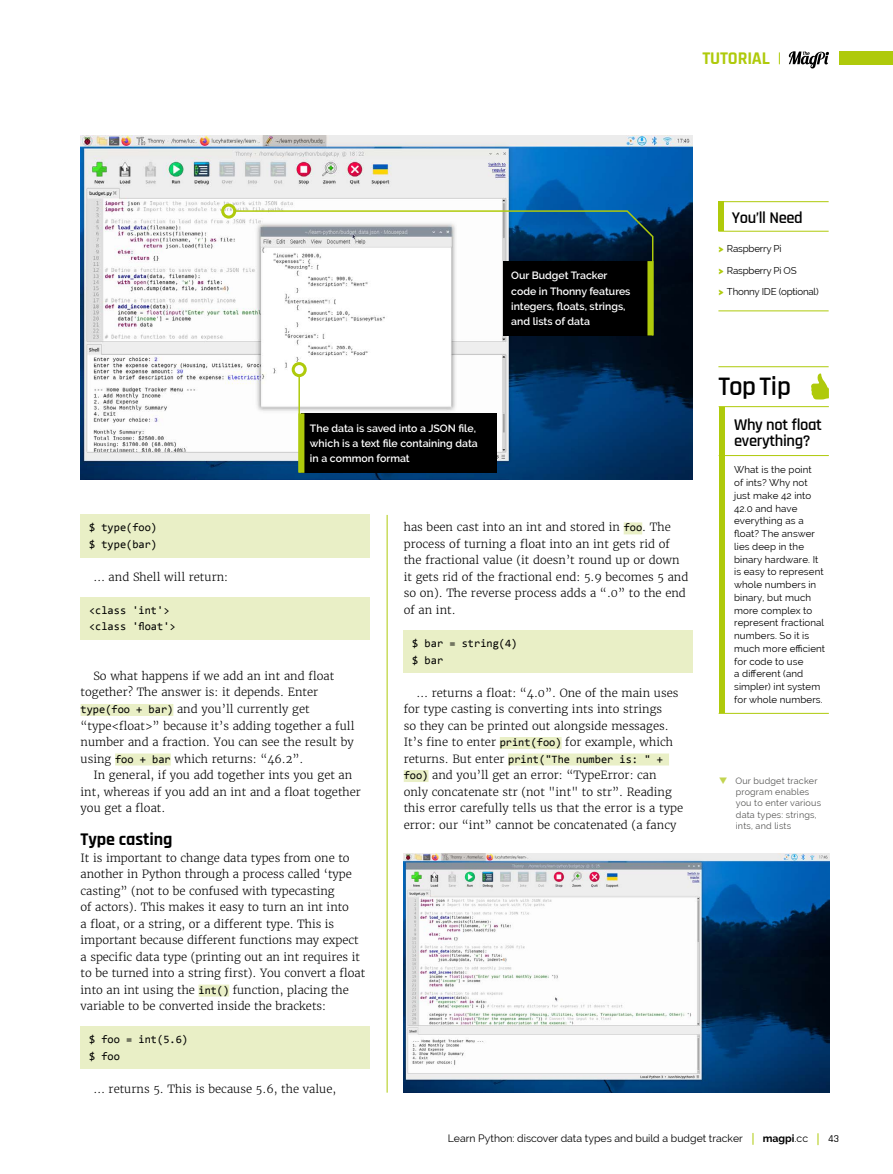
<style>
.page{position:relative;width:893px;height:1174px;background:#fff}
.page>*{position:absolute;margin:0;border:0;box-sizing:border-box;transform-origin:0 0}
.t1{font:600 27px "Rajdhani";letter-spacing:-.015em;color:#000}
.t2{font:700 18px "Rajdhani";letter-spacing:-.005em;color:#000}
.t3{font:700 18px "Rajdhani";letter-spacing:-.01em;color:#afca0b}
.t4{font:600 16.5px/16.5px "Rajdhani";letter-spacing:-.02em;color:#000}
.t5{font:300 11.25px/16.5px "Merriweather";color:#000}
.t6{font:11.25px/16.5px "Consolas";color:#000}
.t7{font:600 10.5px/15px "Raleway";color:#fff}
.t8{font:10.5px "Raleway";color:#000}
.t9{font:700 10.5px "Raleway";color:#000}
.t10{font:500 10.5px "Rajdhani";color:#000}
.t11{font:9.75px/12.8px "Raleway";letter-spacing:.01em;color:#000}
.t12{font:9.75px/21.3px "Raleway";letter-spacing:-.02em;color:#000}
.t13{font:9px/10.9px "Raleway";letter-spacing:.02em;color:#575756}
.s1{font-weight:900;color:#afca0b}
.s2{font-family:"Consolas";font-weight:400}
.s3{font-family:"Merriweather";font-weight:300}
.s4{font-weight:400}
</style>
<div class="page">
<hr style="left:387px;top:515px;width:1px;height:577px;background:#afca0b">
<div style="left:718px;top:201px;width:6px;height:30px;background:#afca0b"></div>
<hr style="left:718px;top:231px;width:111px;height:1px;background:#afca0b">
<hr style="left:718px;top:310px;width:111px;height:1px;background:#afca0b">
<hr style="left:718px;top:201px;width:111px;height:1px;background:#afca0b">
<img style="left:81px;top:135px;width:612px;height:345px">
<hr style="left:298px;top:375px;width:2px;height:97px;background:#afca0b">
<div style="left:292px;top:362px;width:15px;height:15px;border:3px solid #afca0b;border-radius:50%"></div>
<svg style="left:233px;top:210px;width:421px;height:127px"></svg>
<div style="left:221px;top:204px;width:15px;height:15px;border:3px solid #afca0b;border-radius:50%"></div>
<div style="left:81px;top:514px;width:289px;height:26px;background:#e9efc6"></div>
<div style="left:81px;top:531px;width:289px;height:26px;background:#e9efc6"></div>
<div style="left:81px;top:597px;width:289px;height:26px;background:#e9efc6"></div>
<div style="left:81px;top:613px;width:289px;height:26px;background:#e9efc6"></div>
<div style="left:81px;top:704px;width:92px;height:12px;background:#e9efc6"></div>
<div style="left:115px;top:753px;width:56px;height:12px;background:#e9efc6"></div>
<div style="left:199px;top:984px;width:30px;height:12px;background:#e9efc6"></div>
<div style="left:81px;top:1026px;width:289px;height:26px;background:#e9efc6"></div>
<div style="left:81px;top:1042px;width:289px;height:26px;background:#e9efc6"></div>
<div style="left:503px;top:261px;width:147px;height:74px;background:#000"></div>
<div style="left:647px;top:261px;width:6px;height:74px;background:#afca0b"></div>
<div style="left:301px;top:413px;width:195px;height:60px;background:#000"></div>
<div style="left:298px;top:413px;width:6px;height:60px;background:#afca0b"></div>
<img style="left:404px;top:853px;width:425px;height:239px">
<div style="left:624px;top:522px;width:18px;height:12px;background:#e9efc6"></div>
<div style="left:404px;top:630px;width:289px;height:26px;background:#e9efc6"></div>
<div style="left:404px;top:646px;width:289px;height:26px;background:#e9efc6"></div>
<div style="left:500px;top:737px;width:62px;height:12px;background:#e9efc6"></div>
<div style="left:508px;top:753px;width:161px;height:12px;background:#e9efc6"></div>
<div style="left:404px;top:770px;width:24px;height:12px;background:#e9efc6"></div>
<hr style="left:719px;top:406px;width:110px;height:1px;background:#afca0b">
<hr style="left:718px;top:366px;width:111px;height:1px;background:#afca0b">
<svg style="left:811px;top:373px;width:18px;height:26px"></svg>
<div style="left:719px;top:407px;width:6px;height:306px;background:#afca0b"></div>
<hr style="left:719px;top:455px;width:110px;height:1px;background:#afca0b">
<hr style="left:719px;top:713px;width:110px;height:1px;background:#afca0b">
<svg style="left:789px;top:51px;width:40px;height:17px"></svg>
<div style="left:839px;top:51px;width:54px;height:13px;background:#afca0b"></div>
<p class="t7" style="left:511px;top:268px;width:121px">Our Budget Tracker code in Thonny features integers, floats, strings, and lists of data</p>
<h2 class="t3" style="left:702px;top:48px;width:69px">TUTORIAL</h2>
<h3 class="t4" style="left:732px;top:209px;width:72px">You’ll Need</h3>
<p class="t12" style="left:718px;top:238px;width:102px"><span class="s1">&gt;</span> Raspberry Pi<br><span class="s1">&gt;</span> Raspberry Pi OS<br><span class="s1">&gt;</span> Thonny IDE (optional)</p>
<h1 class="t1" style="left:719px;top:370px;width:74px">Top Tip</h1>
<h3 class="t4" style="left:734px;top:417px;width:89px">Why not float everything?</h3>
<p class="t11" style="left:734px;top:463px;width:93px">What is the point<br>of ints? Why not just make 42 into<br>42.0 and have everything as a float? The answer lies deep in the binary hardware. It is easy to represent whole numbers in binary, but much more complex to represent fractional numbers. So it is much more efficient for code to use<br>a different (and simpler) int system for whole numbers.</p>
<p class="t7" style="left:310px;top:420px;width:169px">The data is saved into a JSON file, which is a text file containing data in a common format</p>
<p class="t5" style="left:404px;top:519px;width:286px">has been cast into an int and stored in <span class="s2">foo</span>. The process of turning a float into an int gets rid of the fractional value (it doesn’t round up or down it gets rid of the fractional end: 5.9 becomes 5 and so on). The reverse process adds a “.0” to the end of an int.</p>
<p class="t6" style="left:412px;top:635px;width:107px">$ bar = string(4) $ bar</p>
<p class="t5" style="left:404px;top:684px;width:276px;text-indent:13px">… returns a float: “4.0”. One of the main uses for type casting is converting ints into strings<br>so they can be printed out alongside messages.<br>It’s fine to enter <span class="s2">print(foo)</span> for example, which</p>
<p class="t6" style="left:404px;top:750px;width:261px"><span class="s3">returns. But enter</span> print("The number is: " +</p>
<p class="t5" style="left:404px;top:767px;width:281px"><span class="s2">foo)</span> and you’ll get an error: “TypeError: can only concatenate str (not "int" to str”. Reading this error carefully tells us that the error is a type error: our “int” cannot be concatenated (a fancy</p>
<p class="t13" style="left:735px;top:775px;width:87px">Our budget tracker program enables you to enter various data types: strings, ints, and lists</p>
<p class="t6" style="left:89px;top:519px;width:70px">$ type(foo) $ type(bar)</p>
<p class="t5" style="left:93px;top:568px;width:136px">… and Shell will return:</p>
<p class="t6" style="left:89px;top:601px;width:88px">&lt;class 'int'&gt; &lt;class 'float'&gt;</p>
<p class="t5" style="left:81px;top:667px;width:275px;text-indent:13px">So what happens if we add an int and float together? The answer is: it depends. Enter <span class="s2">type(foo + bar)</span> and you’ll currently get “type&lt;float&gt;” because it’s adding together a full number and a fraction. You can see the result by using <span class="s2">foo + bar</span> which returns: “46.2”.</p>
<p class="t5" style="left:81px;top:767px;width:282px;text-indent:13px">In general, if you add together ints you get an int, whereas if you add an int and a float together you get a float.</p>
<h2 class="t2" style="left:81px;top:828px;width:93px">Type casting</h2>
<p class="t5" style="left:81px;top:849px;width:286px">It is important to change data types from one to another in Python through a process called ‘type casting” (not to be confused with typecasting<br>of actors). This makes it easy to turn an int into<br>a float, or a string, or a different type. This is important because different functions may expect a specific data type (printing out an int requires it to be turned into a string first). You convert a float into an int using the <span class="s2">int()</span> function, placing the variable to be converted inside the brackets:</p>
<p class="t6" style="left:89px;top:1031px;width:101px">$ foo = int(5.6) $ foo</p>
<p class="t5" style="left:93px;top:1080px;width:244px">… returns 5. This is because 5.6, the value,</p>
<p class="t8" style="left:448px;top:1132px;width:297px">Learn Python: discover data types and build a budget tracker</p>
<p class="t9" style="left:763px;top:1132px;width:47px">magpi<span class="s4">.cc</span></p>
<p class="t10" style="left:828px;top:1132px;width:12px">43</p>
</div>
